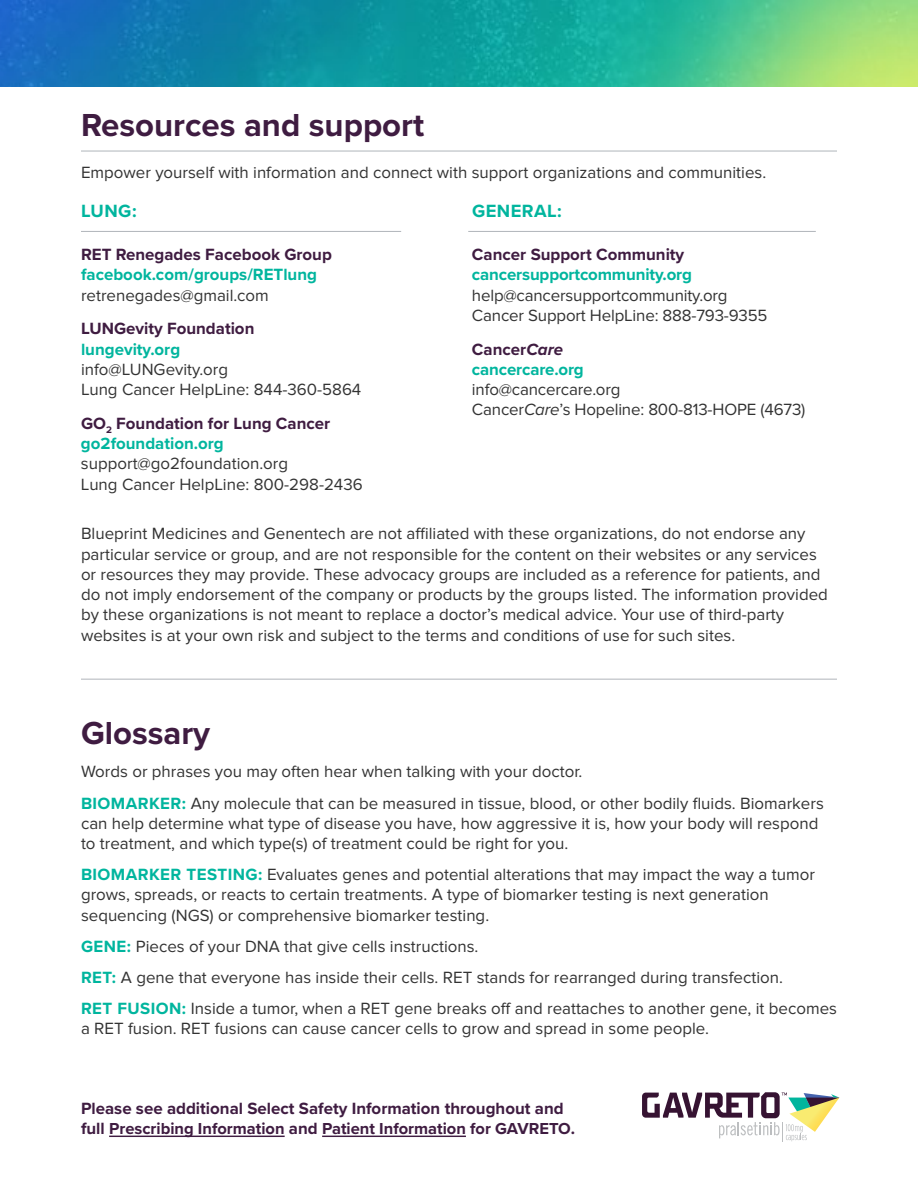
<style>
.page{position:relative;width:918px;height:1188px;background:#fff}
.page>*{position:absolute;margin:0;border:0;box-sizing:border-box;transform-origin:0 0}
.t1{font:700 33px "Proxima Nova";color:#3f1c41}
.t2{font:700 18.3px "Proxima Nova";letter-spacing:.025em;color:#00b59e}
.t3{font:16.8px/20.2px "Proxima Nova";color:#333}
.t4{font:700 16.8px/20.2px "Proxima Nova";color:#3f1c41}
.t5{font:700 16.8px/20.2px "Proxima Nova";color:#00b59e}
.t6{font:700 16.5px "Proxima Nova";color:#3f1c41}
.s1{color:#00b59e}
.s2{color:#3f1c41}
.s3{font-style:italic;color:#3f1c41}
.s4{font-style:italic}
.s5{font-weight:700;color:#00b59e}
.s6{font-size:16.8px}
</style>
<div class="page">
<img style="left:0;top:0;width:918px;height:86px">
<hr style="left:109px;top:1136px;width:176px;height:1px;background:#3f1c41">
<hr style="left:322px;top:1136px;width:144px;height:1px;background:#3f1c41">
<svg style="left:642px;top:1092px;width:197px;height:50px"></svg>
<hr style="left:81px;top:231px;width:320px;height:1px;background:#b0b5ba">
<hr style="left:468px;top:231px;width:348px;height:1px;background:#b0b5ba">
<hr style="left:81px;top:679px;width:756px;height:1px;background:#b0b5ba">
<hr style="left:81px;top:151px;width:756px;height:1px;background:#b0b5ba">
<h1 class="t1" style="left:81px;top:100px;width:345px">Resources and support</h1>
<p class="t3" style="left:81px;top:163px;width:687px">Empower yourself with information and connect with support organizations and communities.</p>
<p class="t2" style="left:81px;top:197px;width:57px">LUNG:</p>
<p class="t2" style="left:472px;top:197px;width:91px">GENERAL:</p>
<p class="t4" style="left:81px;top:244px;width:252px">RET Renegades Facebook Group</p>
<p class="t5" style="left:81px;top:264px;width:238px">facebook.com/groups/RETlung</p>
<p class="t3" style="left:81px;top:285px;width:189px">retrenegades@gmail.com</p>
<p class="t4" style="left:81px;top:318px;width:175px">LUNGevity Foundation</p>
<p class="t5" style="left:81px;top:339px;width:101px">lungevity.org</p>
<p class="t3" style="left:81px;top:359px;width:282px">info@LUNGevity.org<br>Lung Cancer HelpLine: 844-360-5864</p>
<p class="t4" style="left:81px;top:413px;width:251px">GO<sub>2</sub> Foundation for Lung Cancer <span class="s1">go2foundation.org</span></p>
<p class="t3" style="left:81px;top:454px;width:283px">support@go2foundation.org<br>Lung Cancer HelpLine: 800-298-2436</p>
<p class="t4" style="left:472px;top:244px;width:214px">Cancer Support Community</p>
<p class="t5" style="left:472px;top:264px;width:221px">cancersupportcommunity.org</p>
<p class="t3" style="left:472px;top:285px;width:297px">help@cancersupportcommunity.org<br>Cancer Support HelpLine: 888-793-9355</p>
<p class="t5" style="left:472px;top:339px;width:113px"><span class="s2">Cancer</span><span class="s3">Care </span>cancercare.org</p>
<p class="t3" style="left:472px;top:380px;width:335px">info@cancercare.org<br>Cancer<span class="s4">Care</span>’s Hopeline: 800-813-HOPE (4673)</p>
<p class="t3" style="left:81px;top:524px;width:748px">Blueprint Medicines and Genentech are not affiliated with these organizations, do not endorse any particular service or group, and are not responsible for the content on their websites or any services or resources they may provide. These advocacy groups are included as a reference for patients, and do not imply endorsement of the company or products by the groups listed. The information provided by these organizations is not meant to replace a doctor’s medical advice. Your use of third-party websites is at your own risk and subject to the terms and conditions of use for such sites.</p>
<h1 class="t1" style="left:81px;top:708px;width:131px">Glossary</h1>
<p class="t3" style="left:81px;top:757px;width:744px;line-height:31px">Words or phrases you may often hear when talking with your doctor.<br><span class="s5">BIOMARKER:</span> Any molecule that can be measured in tissue, blood, or other bodily fluids. Biomarkers</p>
<p class="t3" style="left:81px;top:813px;width:739px">can help determine what type of disease you have, how aggressive it is, how your body will respond to treatment, and which type(s) of treatment could be right for you.</p>
<p class="t3" style="left:81px;top:865px;width:735px"><span class="s5">BIOMARKER TESTING:</span> Evaluates genes and potential alterations that may impact the way a tumor grows, spreads, or reacts to certain treatments. A type of biomarker testing is next generation sequencing (NGS) or comprehensive biomarker testing.</p>
<p class="t3" style="left:81px;top:931px;width:758px;line-height:31px"><span class="s5">GENE:</span> Pieces of your DNA that give cells instructions.<br><span class="s5">RET:</span> A gene that everyone has inside their cells. RET stands for rearranged during transfection.<br><span class="s5">RET FUSION:</span> Inside a tumor, when a RET gene breaks off and reattaches to another gene, it becomes</p>
<p class="t3" style="left:81px;top:1019px;width:630px">a RET fusion. RET fusions can cause cancer cells to grow and spread in some people.</p>
<p class="t4" style="left:81px;top:1098px;width:484px">Please see additional Select Safety Information throughout and</p>
<p class="t6" style="left:81px;top:1116px;width:496px"><span class="s6">full</span> Prescribing Information <span class="s6">and</span> Patient Information for GAVRETO<span class="s6">.</span></p>
</div>
